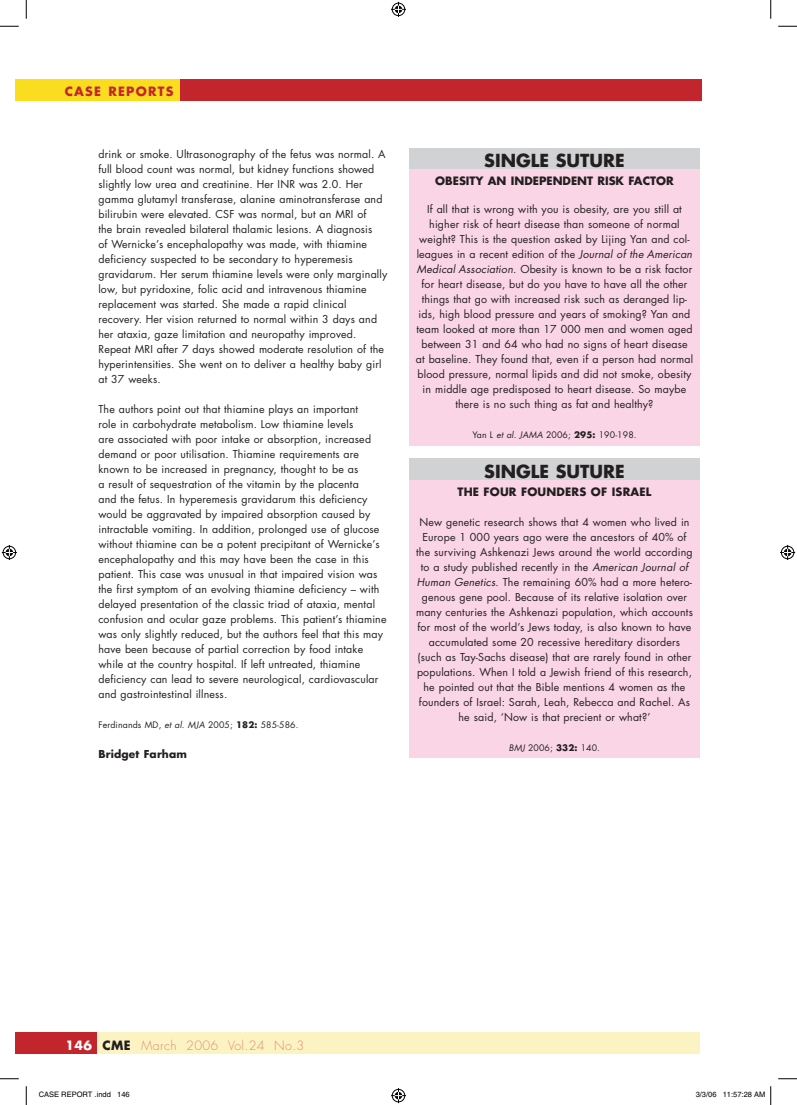
<style>
.page{position:relative;width:797px;height:1105px;background:#fff}
.page>*{position:absolute;margin:0;border:0;box-sizing:border-box;transform-origin:0 0}
.t1{font:700 17.5px "Futura";color:#231f20}
.t2{font:300 12.5px "Futura";letter-spacing:.03em;color:#db9079}
.t3{font:700 12.5px "Futura";letter-spacing:.1em;color:#c2262c}
.t4{font:700 11.25px "Futura";letter-spacing:.01em;color:#231f20}
.t5{font:10.62px/15px "Futura";letter-spacing:.015em;color:#231f20}
.t6{font:700 10.62px "Futura";letter-spacing:.015em;color:#231f20}
.t7{font:8.75px "Futura";letter-spacing:.015em;color:#231f20}
.t8{font:7.5px "Helvetica";color:#000}
.s1{font-style:italic}
.s2{font-weight:700}
.s3{font-weight:700;color:#fff}
.s4{font-weight:700;color:#231f20}
</style>
<div class="page">
<div style="left:16px;top:79px;width:685px;height:22px;background:#c2262c"></div>
<div style="left:16px;top:79px;width:163px;height:22px;background:#fadd1f"></div>
<div style="left:409px;top:148px;width:290px;height:22px;background:#d1d2d4"></div>
<div style="left:409px;top:169px;width:290px;height:276px;background:#fad5e5"></div>
<div style="left:409px;top:458px;width:290px;height:22px;background:#d1d2d4"></div>
<div style="left:409px;top:480px;width:290px;height:277px;background:#fad5e5"></div>
<div style="left:24px;top:1033px;width:675px;height:21px;background:#fcf3c2"></div>
<div style="left:16px;top:1033px;width:81px;height:21px;background:#c2262c"></div>
<svg style="left:0;top:25px;width:19px;height:2px"></svg>
<svg style="left:778px;top:25px;width:19px;height:2px"></svg>
<svg style="left:0;top:1078px;width:19px;height:1px"></svg>
<svg style="left:778px;top:1078px;width:19px;height:1px"></svg>
<svg style="left:25px;top:0;width:2px;height:19px"></svg>
<svg style="left:25px;top:1086px;width:2px;height:19px"></svg>
<svg style="left:770px;top:0;width:1px;height:19px"></svg>
<svg style="left:391px;top:2px;width:15px;height:15px"></svg>
<svg style="left:391px;top:1088px;width:15px;height:15px"></svg>
<svg style="left:2px;top:545px;width:15px;height:15px"></svg>
<svg style="left:780px;top:545px;width:15px;height:15px"></svg>
<svg style="left:770px;top:1086px;width:1px;height:19px"></svg>
<p class="t3" style="left:65px;top:83px;width:110px">CASE REPORTS</p>
<p class="t5" style="left:98px;top:146px;width:290px">drink or smoke. Ultrasonography of the fetus was normal. A full blood count was normal, but kidney functions showed slightly low urea and creatinine. Her I NR was 2.0. Her gamma glutamyl transferase, alanine aminotransferase and bilirubin were elevated. CSF was normal, but an MRI of<br>the brain revealed bilateral thalamic lesions. A diagnosis<br>of Wernicke’s encephalopathy was made, with thiamine deficiency suspected to be secondary to hyperemesis gravidarum. Her serum thiamine levels were only marginally low, but pyridoxine, folic acid and intravenous thiamine replacement was started. She made a rapid clinical recovery. Her vision returned to normal within 3 days and her ataxia, gaze limitation and neuropathy improved.<br>Repeat MRI after 7 days showed moderate resolution of the hyperintensities. She went on to deliver a healthy baby girl at 37 weeks.</p>
<p class="t5" style="left:98px;top:401px;width:290px">The authors point out that thiamine plays an important<br>role in carbohydrate metabolism. Low thiamine levels<br>are associated with poor intake or absorption, increased demand or poor utilisation. Thiamine requirements are known to be increased in pregnancy, thought to be as<br>a result of sequestration of the vitamin by the placenta<br>and the fetus. In hyperemesis gravidarum this deficiency would be aggravated by impaired absorption caused by intractable vomiting. In addition, prolonged use of glucose without thiamine can be a potent precipitant of Wernicke’s encephalopathy and this may have been the case in this patient. This case was unusual in that impaired vision was the first symptom of an evolving thiamine deficiency – with delayed presentation of the classic triad of ataxia, mental confusion and ocular gaze problems. This patient’s thiamine was only slightly reduced, but the authors feel that this may have been because of partial correction by food intake while at the country hospital. If left untreated, thiamine deficiency can lead to severe neurological, cardiovascular and gastrointestinal illness.</p>
<p class="t7" style="left:98px;top:718px;width:202px">Ferdinands MD, <span class="s1">et al. MJA</span> 2005; <span class="s2">182:</span> 585-586.</p>
<p class="t6" style="left:98px;top:746px;width:90px">BRIDGET FARHAM</p>
<h1 class="t1" style="left:484px;top:148px;width:130px">SINGLE SUTURE</h1>
<p class="t4" style="left:435px;top:173px;width:18px">OBES</p>
<p class="t4" style="left:466px;top:173px;width:171px">ITY AN INDEPENDENT RISK FACTOR</p>
<p class="t5" style="left:416px;top:201px;width:279px;text-align:center">If all that is wrong with you is obesity, are you still at higher risk of heart disease than someone of normal weight? This is the question asked by Lijing Yan and col&shy;leagues in a recent edition of the <span class="s1">Journal of the American Medical Association</span>. Obesity is known to be a risk factor for heart disease, but do you have to have all the other things that go with increased risk such as deranged lip&shy;ids, high blood pressure and years of smoking? Yan and team looked at more than 17 000 men and women aged between 31 and 64 who had no signs of heart disease at baseline. They found that, even if a person had normal blood pressure, normal lipids and did not smoke, obesity in middle age predisposed to heart disease. So maybe there is no such thing as fat and healthy?</p>
<p class="t7" style="left:472px;top:429px;width:166px">Yan L <span class="s1">et al. JAMA</span> 2006; <span class="s2">295:</span> 190-198.</p>
<h1 class="t1" style="left:484px;top:459px;width:130px">SINGLE SUTURE</h1>
<p class="t4" style="left:457px;top:484px;width:116px">THE FOUR FOUNDERS</p>
<p class="t4" style="left:591px;top:484px;width:29px">OF ISRAE</p>
<p class="t4" style="left:646px;top:484px;width:7px">L</p>
<p class="t5" style="left:416px;top:514px;width:278px;text-align:center">New genetic research shows that 4 women who lived in Europe 1 000 years ago were the ancestors of 40% of the surviving Ashkenazi Jews around the world according to a study published recently in the <span class="s1">American Journal of Human Genetics</span>. The remaining 60% had a more hetero&shy;genous gene pool. Because of its relative isolation over many centuries the Ashkenazi population, which accounts for most of the world’s Jews today, is also known to have accumulated some 20 recessive hereditary disorders (such as Tay-Sachs disease) that are rarely found in other populations. When I told a Jewish friend of this research, he pointed out that the Bible mentions 4 women as the founders of Israel: Sarah, Leah, Rebecca and Rachel. As he said, ‘Now is that precient or what?’</p>
<p class="t7" style="left:509px;top:742px;width:92px"><span class="s1">BMJ</span> 2006; <span class="s2">332:</span> 140.</p>
<p class="t2" style="left:65px;top:1037px;width:240px"><span class="s3">146</span> <span class="s4">CME</span> March 2006 Vol.24 No.3</p>
<p class="t8" style="left:39px;top:1090px;width:92px">CASE REPORT .indd 146</p>
<p class="t8" style="left:695px;top:1090px;width:71px">3/3/06 11:57:28 AM</p>
</div>
